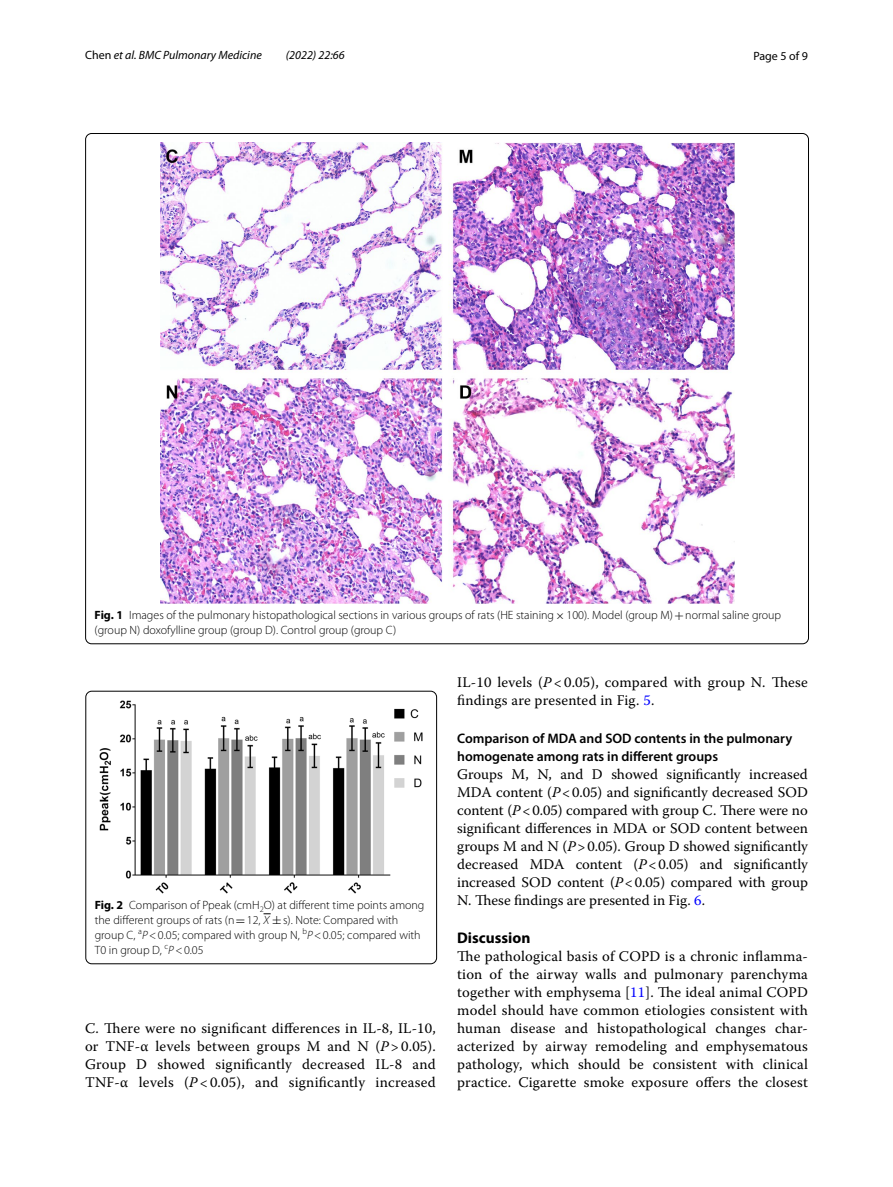
<style>
.page{position:relative;width:893px;height:1187px;background:#fff}
.page>*{position:absolute;margin:0;border:0;box-sizing:border-box;transform-origin:0 0}
.t1{font:700 15.45px "Myriad Pro";color:#000}
.t2{font:14.7px/18px "Warnock Pro";letter-spacing:.015em;color:#000;text-align:justify}
.t3{font:600 13.8px/18px "Myriad Pro";color:#000}
.t4{font:300 12px/15px "Myriad Pro";color:#000}
.t5{font:italic 12px "Myriad Pro";color:#000}
.t6{font:12px "Myriad Pro";color:#000}
.s1{font-style:normal}
.s2{font-weight:700}
.s3{font-family:"MTSY";font-weight:400}
.s4{font-style:italic}
.s5{font-family:"Myriad Pro Light It 2";font-weight:400}
.s6{color:#00f}
</style>
<div class="page">
<img style="left:160px;top:142px;width:574px;height:462px">
<img style="left:100px;top:700px;width:323px;height:193px">
<div style="left:86px;top:691px;width:351px;height:272px;border:1px solid #000;border-radius:6px"></div>
<p class="t5" style="left:85px;top:48px;width:178px"><span class="s1">Chen</span> et al. BMC Pulmonary Medicine</p>
<p class="t5" style="left:286px;top:48px;width:60px">(2022) 22:66</p>
<p class="t6" style="left:753px;top:48px;width:56px">Page 5 of 9</p>
<p class="t4" style="left:95px;top:607px;width:688px"><span class="s2">Fig. 1</span> Images of the pulmonary histopathological sections in various groups of rats (HE staining<span class="s3">×</span>100). Model (group M)<span class="s3">+</span>normal saline group (group N) doxofylline group (group D). Control group (group C)</p>
<p class="t4" style="left:95px;top:897px;width:331px"><span class="s2">Fig. 2</span> Comparison of Ppeak (cmH<sub>2</sub>O) at different time points among the different groups of rats (n<span class="s3">=</span>12, <span class="s4">X</span> <span class="s3">±</span>s). Note: Compared with group C, <sup>a</sup><span class="s5">P</span>&lt;0.05; compared with group N, <sup>b</sup><span class="s5">P</span>&lt;0.05; compared with T0 in group D, <sup>c</sup><span class="s5">P</span>&lt;0.05</p>
<p class="t2" style="left:85px;top:1018px;width:352px">C. There were no significant differences in IL-8, IL-10, or TNF-α levels between groups M and N (<span class="s4">P</span> &gt; 0.05).<br>Group D showed significantly decreased IL-8 and TNF-α levels (<span class="s4">P</span> &lt; 0.05), and significantly increased</p>
<p class="t2" style="left:457px;top:673px;width:352px">IL-10 levels (<span class="s4">P</span> &lt; 0.05), compared with group N. These findings are presented in Fig. <span class="s6">5</span>.</p>
<p class="t3" style="left:457px;top:728px;width:337px">Comparison of MDA and SOD contents in the pulmonary homogenate among rats in different groups</p>
<p class="t2" style="left:457px;top:764px;width:352px">Groups M, N, and D showed significantly increased MDA content (<span class="s4">P</span>&lt;0.05) and significantly decreased SOD content (<span class="s4">P</span>&lt;0.05) compared with group C. There were no significant differences in MDA or SOD content between groups M and N (<span class="s4">P</span>&gt;0.05). Group D showed significantly decreased MDA content (<span class="s4">P</span>&lt;0.05) and significantly increased SOD content (<span class="s4">P</span>&lt;0.05) compared with group N. These findings are presented in Fig. <span class="s6">6</span>.</p>
<p class="t1" style="left:457px;top:927px;width:75px">Discussion</p>
<p class="t2" style="left:457px;top:946px;width:352px">The pathological basis of COPD is a chronic inflamma&shy;tion of the airway walls and pulmonary parenchyma together with emphysema [<span class="s6">11</span>]. The ideal animal COPD model should have common etiologies consistent with human disease and histopathological changes char&shy;acterized by airway remodeling and emphysematous pathology, which should be consistent with clinical practice. Cigarette smoke exposure offers the closest</p>
</div>
